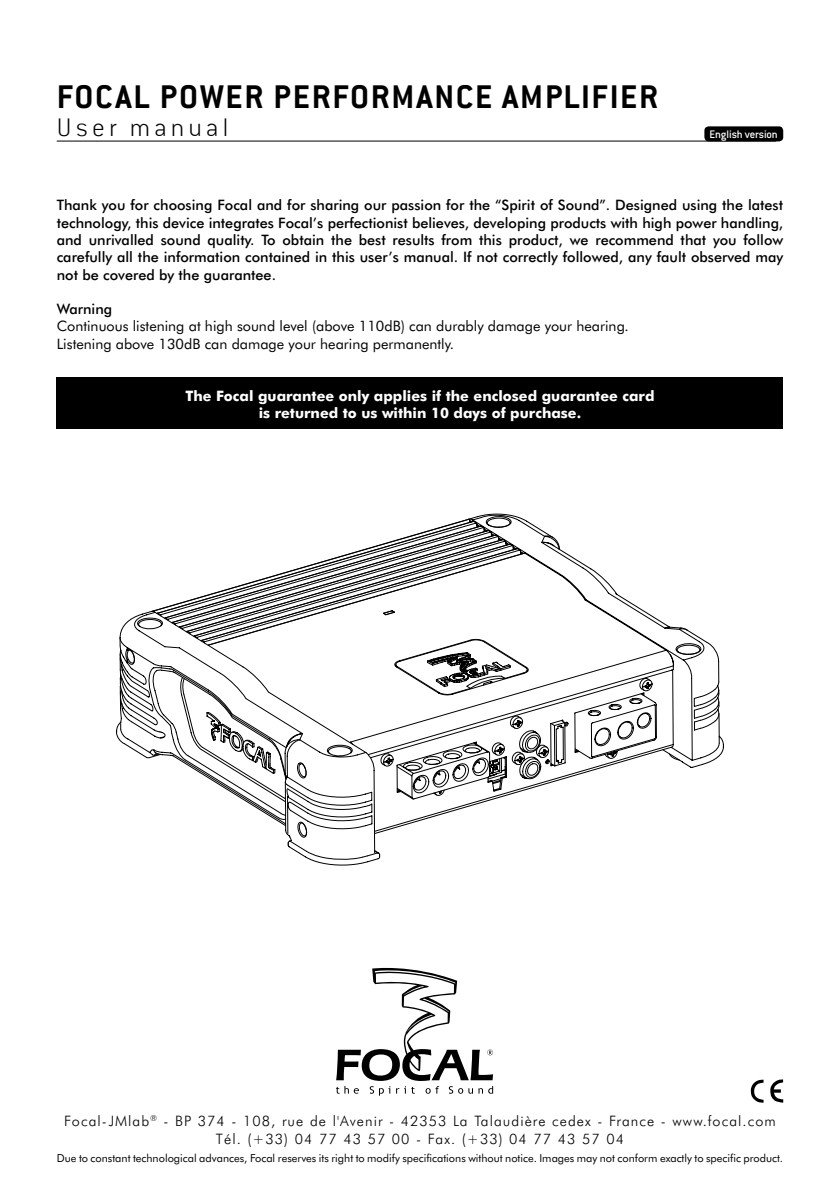
<style>
.page{position:relative;width:840px;height:1191px;background:#fff}
.page>*{position:absolute;margin:0;border:0;box-sizing:border-box;transform-origin:0 0}
.t1{font:700 36px "Conduit ITC";letter-spacing:.05em;color:#000}
.t2{font:200 28px "Conduit ITC";letter-spacing:.15em;color:#000}
.t3{font:500 14.4px/17.2px "Futura BT";color:#000;text-align:justify}
.t4{font:14.4px/17.2px "Futura BT";color:#000}
.t5{font:300 14.4px/18px "Futura BT";letter-spacing:.07em;color:#000;text-align:center}
.t6{font:700 14.4px/17.2px "Futura BT";color:#fff;text-align:center}
.t7{font:500 12px "Conduit ITC";color:#fff}
.t8{font:11px "Futura BT";color:#000}
</style>
<div class="page">
<svg style="left:116px;top:517px;width:599px;height:341px"></svg>
<div style="left:57px;top:377px;width:725px;height:51px;background:#000"></div>
<hr style="left:57px;top:141px;width:718px;height:1px;background:#000">
<div style="left:704px;top:126px;width:78px;height:15px;background:#000;border-radius:4px"></div>
<svg style="left:750px;top:1079px;width:13px;height:23px"></svg>
<svg style="left:770px;top:1079px;width:12px;height:23px"></svg>
<svg style="left:336px;top:968px;width:157px;height:127px"></svg>
<h1 class="t1" style="left:57px;top:75px;width:602px">FOCAL POWER PERFORMANCE AMPLIFIER</h1>
<h2 class="t2" style="left:57px;top:110px;width:173px">User manual</h2>
<p class="t7" style="left:709px;top:127px;width:70px">English version</p>
<p class="t3" style="left:57px;top:197px;width:727px">Thank you for choosing Focal and for sharing our passion for the “Spirit of Sound”. Designed using the latest technology, this device integrates Focal’s perfectionist believes, developing products with high power handling, and unrivalled sound quality. To obtain the best results from this product, we recommend that you follow carefully all the information contained in this user’s manual. If not correctly followed, any fault observed may not be covered by the guarantee.</p>
<p class="t3" style="left:57px;top:300px;width:57px">Warning</p>
<p class="t4" style="left:57px;top:317px;width:573px">Continuous listening at high sound level (above 110dB) can durably damage your hearing.<br>Listening above 130dB can damage your hearing permanently.</p>
<p class="t6" style="left:185px;top:387px;width:470px">The Focal guarantee only applies if the enclosed guarantee card is returned to us within 10 days of purchase.</p>
<p class="t5" style="left:64px;top:1111px;width:712px">Focal-JMlab<sup>®</sup> - BP 374 - 108, rue de l'Avenir - 42353 La Talaudière cedex - France - www.focal.com<br>Tél. (+33) 04 77 43 57 00 - Fax. (+33) 04 77 43 57 04</p>
<p class="t8" style="left:57px;top:1151px;width:727px">Due to constant technological advances, Focal reserves its right to modify specifications without notice. Images may not conform exactly to specific product.</p>
</div>
